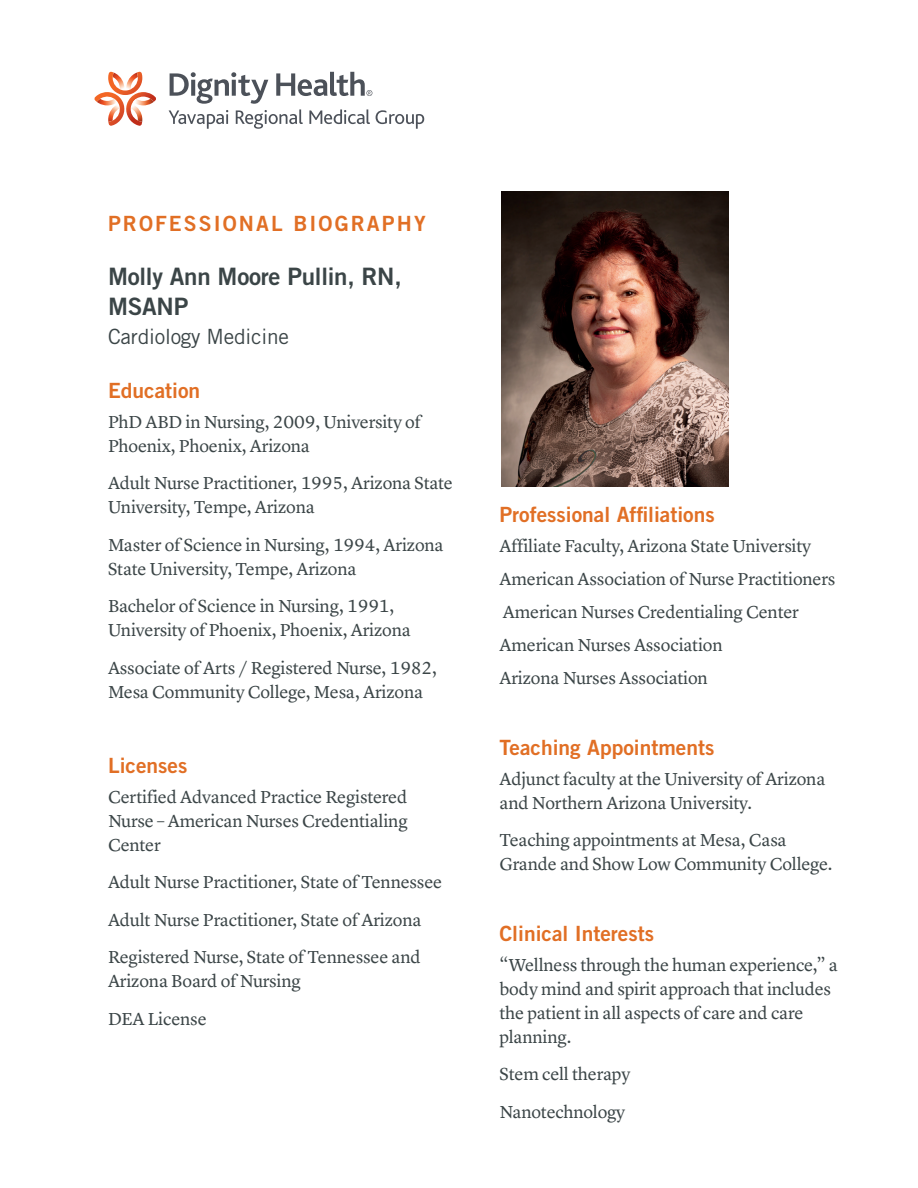
<style>
.page{position:relative;width:918px;height:1188px;background:#fff}
.page>*{position:absolute;margin:0;border:0;box-sizing:border-box;transform-origin:0 0}
.t1{font:24px/30px "Trade Gothic LT Std Bd 2";letter-spacing:-.01em;color:#3b4547}
.t2{font:21px "Trade Gothic LT Std Bd 2";color:#e16f25}
.t3{font:21px "Trade Gothic LT Std Bd 2";letter-spacing:.1em;color:#e16f25}
.t4{font:21px "Trade Gothic LT Std";letter-spacing:-.01em;color:#3b4547}
.t5{font:18px/24px "Lyon Text";letter-spacing:-.01em;color:#3b4547}
</style>
<div class="page">
<svg style="left:94px;top:72px;width:62px;height:54px"></svg>
<img style="left:133px;top:102px;width:21px;height:3px">
<img style="left:133px;top:99px;width:21px;height:3px">
<svg style="left:169px;top:72px;width:255px;height:57px"></svg>
<img style="left:501px;top:192px;width:228px;height:294px">
<p class="t3" style="left:108px;top:211px;width:319px">PROFESSIONAL BIOGRAPHY</p>
<h1 class="t1" style="left:108px;top:261px;width:295px">Molly Ann Moore Pullin, RN,<br>MSANP</h1>
<p class="t4" style="left:108px;top:324px;width:183px">Cardiology Medicine</p>
<p class="t2" style="left:108px;top:377px;width:94px">Education</p>
<p class="t5" style="left:108px;top:408px;width:315px">PhD ABD in Nursing, 2009, University of<br>Phoenix, Phoenix, Arizona</p>
<p class="t5" style="left:108px;top:470px;width:347px">Adult Nurse Practitioner, 1995, Arizona State<br>University, Tempe, Arizona</p>
<p class="t5" style="left:108px;top:531px;width:337px">Master of Science in Nursing, 1994, Arizona<br>State University, Tempe, Arizona</p>
<p class="t5" style="left:108px;top:593px;width:304px">Bachelor of Science in Nursing, 1991,<br>University of Phoenix, Phoenix, Arizona</p>
<p class="t5" style="left:108px;top:654px;width:331px">Associate of Arts / Registered Nurse, 1982,<br>Mesa Community College, Mesa, Arizona</p>
<p class="t2" style="left:108px;top:752px;width:81px">Licenses</p>
<p class="t5" style="left:108px;top:783px;width:301px;text-align:justify">Certified Advanced Practice Registered Nurse – American Nurses Credentialing Center</p>
<p class="t5" style="left:108px;top:862px;width:336px;line-height:37.5px">Adult Nurse Practitioner, State of Tennessee<br>Adult Nurse Practitioner, State of Arizona<br>Registered Nurse, State of Tennessee and</p>
<p class="t5" style="left:108px;top:961px;width:194px;line-height:37.5px">Arizona Board of Nursing<br>DEA License</p>
<p class="t2" style="left:500px;top:502px;width:217px">Professional Affiliations</p>
<p class="t5" style="left:500px;top:528px;width:337px;line-height:33px">Affiliate Faculty, Arizona State University American Association of Nurse Practitioners American Nurses Credentialing Center American Nurses Association<br>Arizona Nurses Association</p>
<p class="t2" style="left:500px;top:734px;width:216px">Teaching Appointments</p>
<p class="t5" style="left:500px;top:765px;width:327px">Adjunct faculty at the University of Arizona and Northern Arizona University.</p>
<p class="t5" style="left:500px;top:827px;width:334px">Teaching appointments at Mesa, Casa<br>Grande and Show Low Community College.</p>
<p class="t2" style="left:500px;top:920px;width:156px">Clinical Interests</p>
<p class="t5" style="left:500px;top:951px;width:340px">“Wellness through the human experience,” a body mind and spirit approach that includes the patient in all aspects of care and care planning.</p>
<p class="t5" style="left:500px;top:1054px;width:132px;line-height:37.5px">Stem cell therapy<br>Nanotechnology</p>
</div>
